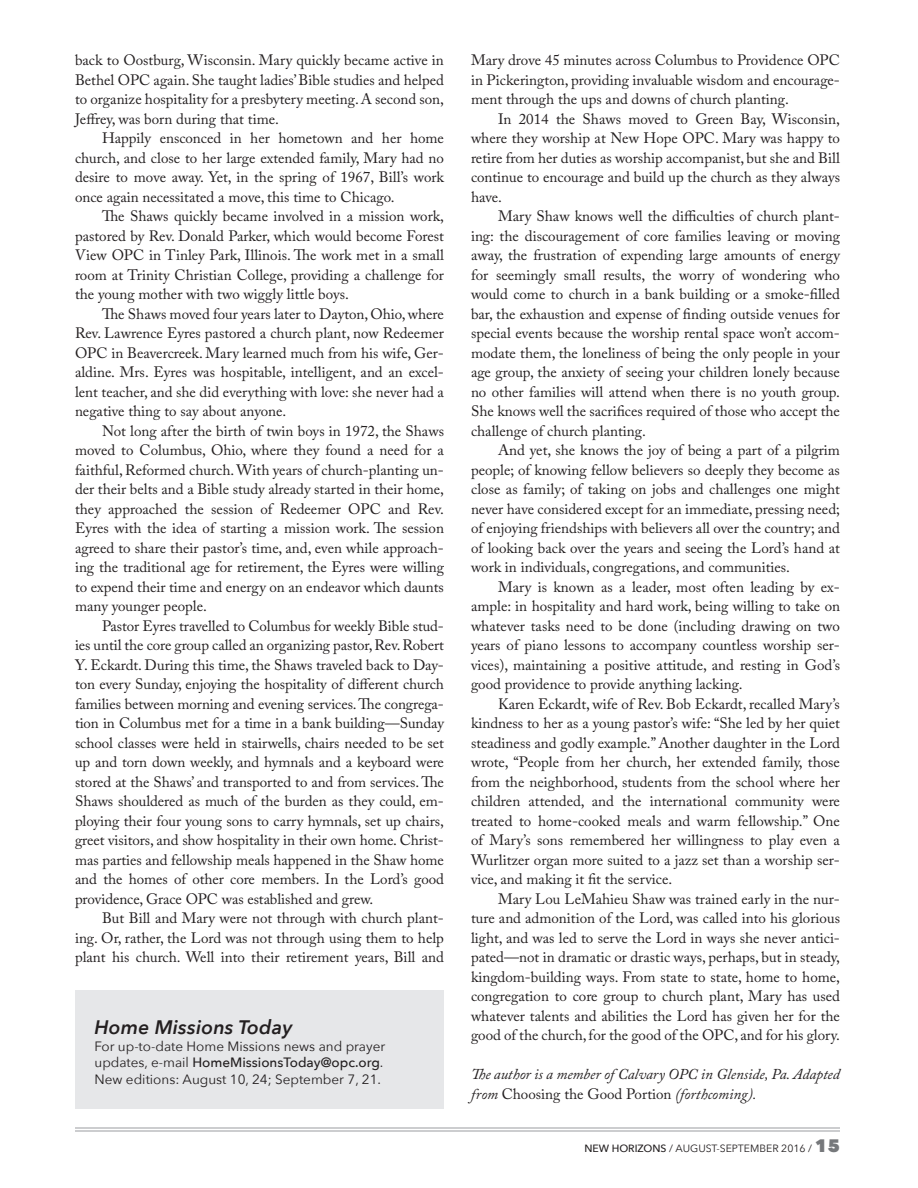
<style>
.page{position:relative;width:918px;height:1188px;background:#fff}
.page>*{position:absolute;margin:0;border:0;box-sizing:border-box;transform-origin:0 0}
.Photo_Caption{font:italic 600 19.5px "Avenir Next";letter-spacing:.01em;color:#231f20}
.Main_text{font:15px/19.5px "Adobe Caslon Pro";color:#231f20;text-align:justify}
.Main_text-2{font:italic 15px/19.5px "Adobe Caslon Pro";color:#231f20}
.Photo_Caption-2{font:13.5px/16.5px "Avenir Next";color:#231f20}
.t1{font:10.5px "Avenir Next";color:#231f20}
.s1{font-weight:500}
.s2{font-style:normal}
.s3{font-weight:800;font-size:18px;color:#76787b}
</style>
<div class="page">
<hr style="left:75px;top:1127px;width:765px;height:2px;background:#bcbdc0">
<hr style="left:75px;top:1130px;width:765px;height:2px;background:#bcbdc0">
<div style="left:75px;top:990px;width:369px;height:118px;background:#e6e7e9"></div>
<p class="Main_text" style="left:75px;top:50px;width:370px">back to Oostburg, Wisconsin. Mary quickly became active in Bethel OPC again. She taught ladies’ Bible studies and helped to organize hospitality for a presbytery meeting. A second son, Jeffrey, was born during that time.</p>
<p class="Main_text" style="left:75px;top:128px;width:371px;text-indent:27px">Happily ensconced in her hometown and her home church, and close to her large extended family, Mary had no desire to move away. Yet, in the spring of 1967, Bill’s work once again necessitated a move, this time to Chicago.</p>
<p class="Main_text" style="left:75px;top:206px;width:371px;text-indent:27px">The Shaws quickly became involved in a mission work, pastored by Rev. Donald Parker, which would become Forest View OPC in Tinley Park, Illinois. The work met in a small room at Trinity Christian College, providing a challenge for the young mother with two wiggly little boys.</p>
<p class="Main_text" style="left:75px;top:304px;width:370px;text-indent:27px">The Shaws moved four years later to Dayton, Ohio, where Rev. Lawrence Eyres pastored a church plant, now Redeemer OPC in Beavercreek. Mary learned much from his wife, Ger&shy;aldine. Mrs. Eyres was hospitable, intelligent, and an excel&shy;lent teacher, and she did everything with love: she never had a negative thing to say about anyone.</p>
<p class="Main_text" style="left:75px;top:421px;width:371px;text-indent:27px">Not long after the birth of twin boys in 1972, the Shaws moved to Columbus, Ohio, where they found a need for a faithful, Reformed church. With years of church-planting un&shy;der their belts and a Bible study already started in their home, they approached the session of Redeemer OPC and Rev.<br>Eyres with the idea of starting a mission work. The session agreed to share their pastor’s time, and, even while approach&shy;ing the traditional age for retirement, the Eyres were willing to expend their time and energy on an endeavor which daunts many younger people.</p>
<p class="Main_text" style="left:75px;top:616px;width:371px;text-indent:27px">Pastor Eyres travelled to Columbus for weekly Bible stud&shy;ies until the core group called an organizing pastor, Rev. Robert Y. Eckardt. During this time, the Shaws traveled back to Day&shy;ton every Sunday, enjoying the hospitality of different church families between morning and evening services. The congrega&shy;tion in Columbus met for a time in a bank building—Sunday school classes were held in stairwells, chairs needed to be set up and torn down weekly, and hymnals and a keyboard were stored at the Shaws’ and transported to and from services. The Shaws shouldered as much of the burden as they could, em&shy;ploying their four young sons to carry hymnals, set up chairs, greet visitors, and show hospitality in their own home. Christ&shy;mas parties and fellowship meals happened in the Shaw home and the homes of other core members. In the Lord’s good providence, Grace OPC was established and grew.</p>
<p class="Main_text" style="left:75px;top:908px;width:370px;text-indent:27px">But Bill and Mary were not through with church plant&shy;ing. Or, rather, the Lord was not through using them to help plant his church. Well into their retirement years, Bill and</p>
<p class="Photo_Caption" style="left:94px;top:1011px;width:199px">Home Missions Today</p>
<p class="Photo_Caption-2" style="left:94px;top:1038px;width:292px">For up-to-date Home Missions news and prayer updates, e-mail <span class="s1">HomeMissionsToday@opc.org</span>.<br>New editions: August 10, 24; September 7, 21.</p>
<p class="Main_text" style="left:471px;top:50px;width:370px">Mary drove 45 minutes across Columbus to Providence OPC in Pickerington, providing invaluable wisdom and encourage&shy;ment through the ups and downs of church planting.</p>
<p class="Main_text" style="left:471px;top:109px;width:371px;text-indent:27px">In 2014 the Shaws moved to Green Bay, Wisconsin, where they worship at New Hope OPC. Mary was happy to retire from her duties as worship accompanist, but she and Bill continue to encourage and build up the church as they always have.</p>
<p class="Main_text" style="left:471px;top:206px;width:371px;text-indent:27px">Mary Shaw knows well the difficulties of church plant&shy;ing: the discouragement of core families leaving or moving away, the frustration of expending large amounts of energy for seemingly small results, the worry of wondering who would come to church in a bank building or a smoke-filled bar, the exhaustion and expense of finding outside venues for special events because the worship rental space won’t accom&shy;modate them, the loneliness of being the only people in your age group, the anxiety of seeing your children lonely because no other families will attend when there is no youth group.<br>She knows well the sacrifices required of those who accept the challenge of church planting.</p>
<p class="Main_text" style="left:471px;top:440px;width:371px;text-indent:27px">And yet, she knows the joy of being a part of a pilgrim people; of knowing fellow believers so deeply they become as close as family; of taking on jobs and challenges one might never have considered except for an immediate, pressing need; of enjoying friendships with believers all over the country; and of looking back over the years and seeing the Lord’s hand at work in individuals, congregations, and communities.</p>
<p class="Main_text" style="left:471px;top:577px;width:371px;text-indent:27px">Mary is known as a leader, most often leading by ex&shy;ample: in hospitality and hard work, being willing to take on whatever tasks need to be done (including drawing on two years of piano lessons to accompany countless worship ser&shy;vices), maintaining a positive attitude, and resting in God’s good providence to provide anything lacking.</p>
<p class="Main_text" style="left:471px;top:694px;width:371px;text-indent:27px">Karen Eckardt, wife of Rev. Bob Eckardt, recalled Mary’s kindness to her as a young pastor’s wife: “She led by her quiet steadiness and godly example.” Another daughter in the Lord wrote, “People from her church, her extended family, those from the neighborhood, students from the school where her children attended, and the international community were treated to home-cooked meals and warm fellowship.” One of Mary’s sons remembered her willingness to play even a Wurlitzer organ more suited to a jazz set than a worship ser&shy;vice, and making it fit the service.</p>
<p class="Main_text" style="left:471px;top:889px;width:371px;text-indent:27px">Mary Lou LeMahieu Shaw was trained early in the nur&shy;ture and admonition of the Lord, was called into his glorious light, and was led to serve the Lord in ways she never antici&shy;pated—not in dramatic or drastic ways, perhaps, but in steady, kingdom-building ways. From state to state, home to home, congregation to core group to church plant, Mary has used whatever talents and abilities the Lord has given her for the good of the church, for the good of the OPC, and for his glory.</p>
<p class="Main_text-2" style="left:471px;top:1064px;width:370px">The author is a member of Calvary OPC in Glenside, Pa. Adapted from <span class="s2">Choosing the Good Portion</span> (forthcoming).</p>
<p class="t1" style="left:584px;top:1142px;width:257px"><span class="s1">NEW HORIZONS</span> / AUGUST-SEPTEMBER 2016 / <span class="s3">15</span></p>
</div>
